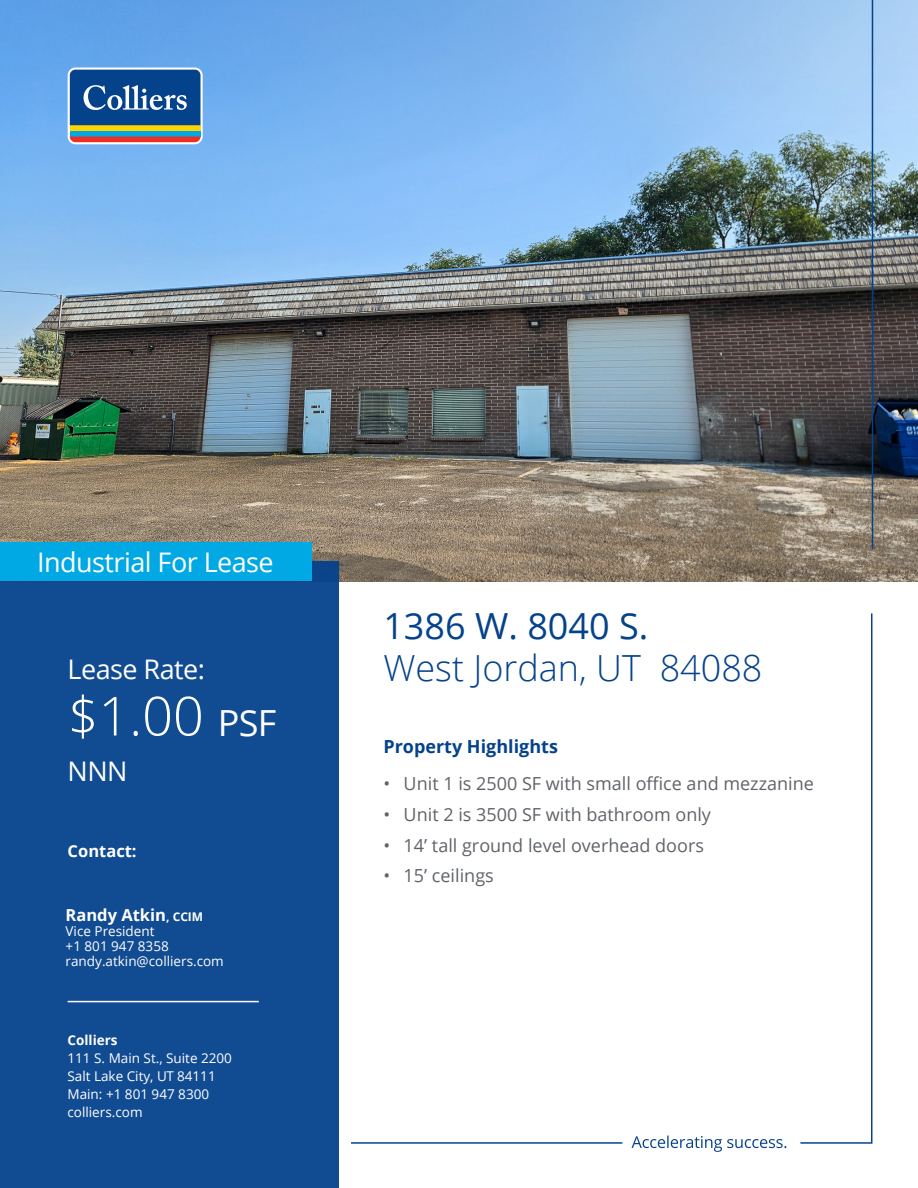
<style>
.page{position:relative;width:918px;height:1188px;background:#fff}
.page>*{position:absolute;margin:0;border:0;box-sizing:border-box;transform-origin:0 0}
.Large_White_Header{font:300 54px "Open Sans";color:#fff}
.Gray_Serif_Subhead_-_16_pt_Merriweather{font:300 36px "Open Sans";color:#05428c}
.Gray_Serif_Subhead_-_16_pt_Merriweather-2{font:36px "Open Sans";color:#05428c}
.Small_White_Subhead{font:27px "Open Sans";letter-spacing:-.02em;color:#fff}
.Large_White_Header-2{font:27px "Open Sans";color:#fff}
.t1{font:18px "Open Sans";color:#5f6369}
.Small_Blue_Bold_Subheaders{font:700 18px "Open Sans";color:#05428c}
.Small_BOLD_white_sub{font:700 16.5px "Open Sans";color:#fff}
.t2{font:13.5px/18px "Open Sans";color:#fff}
.s1{font-weight:400;font-size:36px}
.s2{font-size:12px}
.s3{font-weight:700}
</style>
<div class="page">
<img style="left:0;top:0;width:918px;height:581px">
<div style="left:0;top:562px;width:339px;height:626px;background:#114b91"></div>
<svg style="left:68px;top:68px;width:135px;height:76px"></svg>
<div style="left:70px;top:131px;width:131px;height:6px;background:#00a8e4"></div>
<div style="left:70px;top:125px;width:131px;height:6px;background:#fed503"></div>
<svg style="left:70px;top:137px;width:131px;height:5px"></svg>
<svg style="left:70px;top:70px;width:131px;height:55px;background:#215798"></svg>
<hr style="left:68px;top:1001px;width:191px;height:1px;background:#fff">
<div style="left:0;top:542px;width:311px;height:39px;background:#00a8e4"></div>
<svg style="left:800px;top:613px;width:73px;height:531px"></svg>
<hr style="left:351px;top:1142px;width:271px;height:2px;background:#05428c">
<hr style="left:872px;top:0;width:1px;height:549px;background:#05428c">
<svg style="left:632px;top:1136px;width:154px;height:16px"></svg>
<p class="Small_White_Subhead" style="left:37px;top:544px;width:238px">Industrial For Lease</p>
<p class="Small_White_Subhead" style="left:68px;top:651px;width:139px">Lease Rate:</p>
<p class="Large_White_Header" style="left:68px;top:679px;width:210px">$1.00 <span class="s1">PSF</span></p>
<p class="Large_White_Header-2" style="left:68px;top:753px;width:61px">NNN</p>
<p class="Small_BOLD_white_sub" style="left:68px;top:840px;width:71px">Contact:</p>
<p class="Small_BOLD_white_sub" style="left:66px;top:903px;width:139px">Randy Atkin<span class="s2">, CCIM</span></p>
<p class="t2" style="left:66px;top:923px;width:160px;line-height:15px">Vice President<br>+1 801 947 8358 randy.atkin@colliers.com</p>
<p class="t2" style="left:67px;top:1031px;width:166px"><span class="s3">Colliers<br></span>111 S. Main St., Suite 2200<br>Salt Lake City, UT 84111<br>Main: +1 801 947 8300 colliers.com</p>
<p class="Gray_Serif_Subhead_-_16_pt_Merriweather-2" style="left:383px;top:601px;width:267px">1386 W. 8040 S.</p>
<p class="Gray_Serif_Subhead_-_16_pt_Merriweather" style="left:383px;top:643px;width:381px">West Jordan, UT 84088</p>
<p class="Small_Blue_Bold_Subheaders" style="left:383px;top:733px;width:176px">Property Highlights</p>
<p class="t1" style="left:383px;top:771px;width:432px">• Unit 1 is 2500 SF with small office and mezzanine</p>
<p class="t1" style="left:383px;top:802px;width:329px">• Unit 2 is 3500 SF with bathroom only</p>
<p class="t1" style="left:383px;top:833px;width:322px">• 14’ tall ground level overhead doors</p>
<p class="t1" style="left:383px;top:864px;width:112px">• 15’ ceilings</p>
</div>
